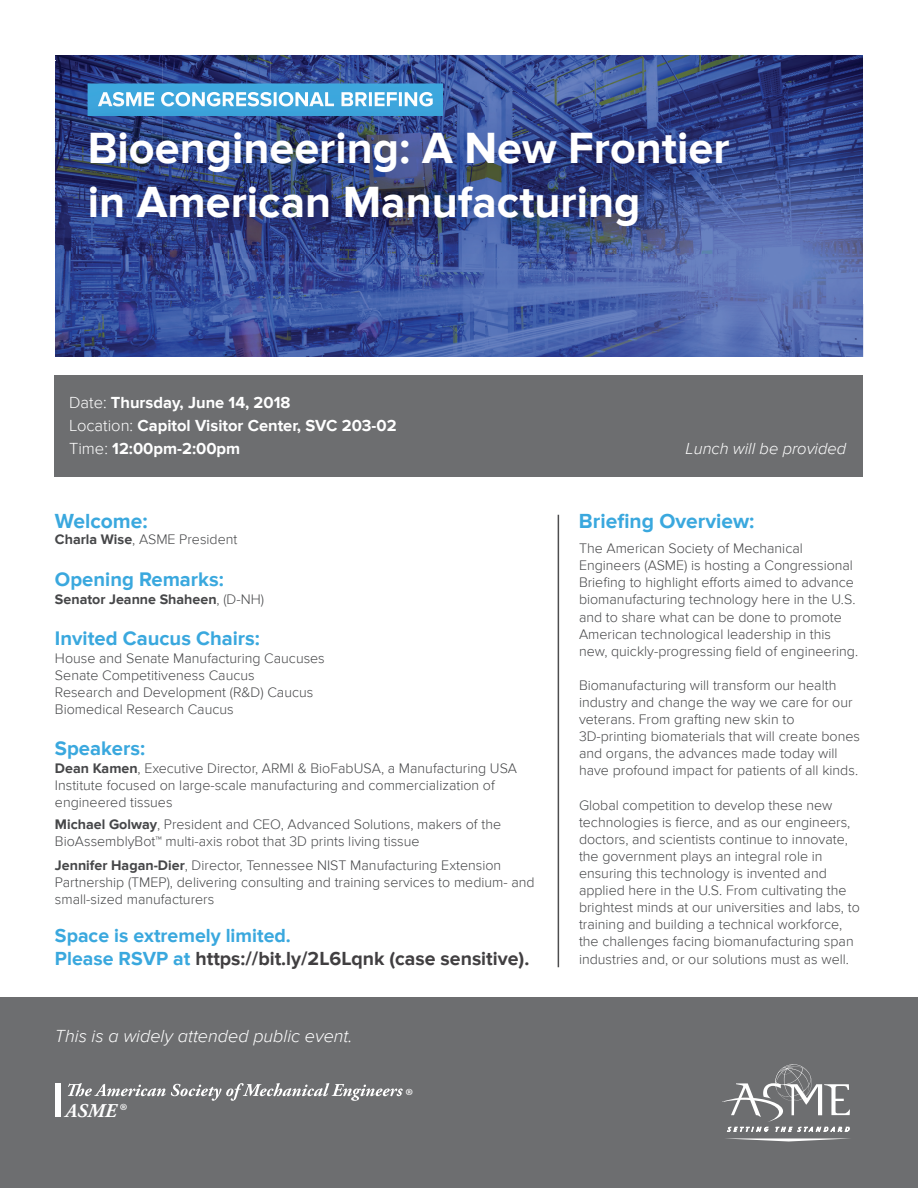
<style>
.page{position:relative;width:918px;height:1188px;background:#fff}
.page>*{position:absolute;margin:0;border:0;box-sizing:border-box;transform-origin:0 0}
.t1{font:700 45px/54px "Proxima Nova";color:#fff}
.t2{font:italic 700 22.5px "Adobe Garamond Pro";color:#fff}
.t3{font:700 21px "Proxima Nova";color:#3aa8de}
.t4{font:700 20.25px "Proxima Nova";color:#3aa8de}
.t5{font:700 19.5px/23.4px "Proxima Nova";color:#413f41}
.t6{font:italic 700 19.5px "Adobe Garamond Pro";color:#fff}
.t7{font:italic 300 18px "Proxima Nova";color:#fff}
.t8{font:700 16.5px/23.4px "Proxima Nova";color:#fff}
.t9{font:italic 300 16.5px "Proxima Nova";color:#fff}
.t10{font:300 14.25px/17.1px "Proxima Nova";color:#464749}
.t11{font:700 14.25px "Proxima Nova";color:#464749}
.s1{font-weight:300}
.s2{font-weight:700}
.s3{color:#3aa8de}
.s4{font-size:22.5px}
</style>
<div class="page">
<img style="left:55px;top:56px;width:808px;height:301px">
<div style="left:55px;top:375px;width:808px;height:102px;background:#6d6e70"></div>
<hr style="left:558px;top:515px;width:1px;height:452px;background:#4d4d4f">
<div style="left:0;top:998px;width:918px;height:190px;background:#6d6e70"></div>
<svg style="left:68px;top:1083px;width:335px;height:18px"></svg>
<div style="left:56px;top:1084px;width:5px;height:33px;background:#fff"></div>
<svg style="left:722px;top:1064px;width:128px;height:77px"></svg>
<img style="left:55px;top:61px;width:1px;height:242px">
<div style="left:88px;top:84px;width:355px;height:32px;background:#3da5dc"></div>
<img style="left:98px;top:92px;width:335px;height:14px">
<h1 class="t1" style="left:88px;top:122px;width:643px">Bioengineering: A New Frontier in American Manufacturing</h1>
<p class="t8" style="left:69px;top:391px;width:329px"><span class="s1">Date:</span> Thursday, June 14, 2018<br><span class="s1">Location:</span> Capitol Visitor Center, SVC 203-02<br><span class="s1">Time:</span> 12:00pm-2:00pm</p>
<p class="t9" style="left:686px;top:440px;width:162px">Lunch will be provided</p>
<h3 class="t3" style="left:55px;top:509px;width:94px">Welcome:</h3>
<h3 class="t3" style="left:579px;top:509px;width:177px">Briefing Overview:</h3>
<p class="t10" style="left:55px;top:531px;width:184px"><span class="s2">Charla Wise</span>, ASME President</p>
<h3 class="t4" style="left:55px;top:568px;width:170px">Opening Remarks:</h3>
<p class="t11" style="left:55px;top:591px;width:210px">Senator Jeanne Shaheen<span class="s1">, (D-NH)</span></p>
<h3 class="t4" style="left:55px;top:626px;width:206px">Invited Caucus Chairs:</h3>
<p class="t10" style="left:55px;top:650px;width:271px">House and Senate Manufacturing Caucuses Senate Competitiveness Caucus<br>Research and Development (R&amp;D) Caucus Biomedical Research Caucus</p>
<h3 class="t4" style="left:55px;top:736px;width:92px">Speakers:</h3>
<p class="t10" style="left:55px;top:760px;width:464px"><span class="s2">Dean Kamen</span>, Executive Director, ARMI &amp; BioFabUSA, a Manufacturing USA<br>Institute focused on large-scale manufacturing and commercialization of engineered tissues</p>
<p class="t10" style="left:55px;top:816px;width:448px"><span class="s2">Michael Golway</span>, President and CEO, Advanced Solutions, makers of the<br>BioAssemblyBot™ multi-axis robot that 3D prints living tissue</p>
<p class="t10" style="left:55px;top:857px;width:481px"><span class="s2">Jennifer Hagan-Dier</span>, Director, Tennessee NIST Manufacturing Extension<br>Partnership (TMEP), delivering consulting and training services to medium- and small-sized manufacturers</p>
<h3 class="t5" style="left:55px;top:924px;width:476px"><span class="s3">Space is extremely limited.<br>Please RSVP at</span> https://bit.ly/2L6Lqnk (case sensitive).</h3>
<p class="t7" style="left:55px;top:1026px;width:299px">This is a widely attended public event.</p>
<h3 class="t6" style="left:65px;top:1100px;width:60px">ASME<span class="s4">®</span></h3>
<h2 class="t2" style="left:402px;top:1084px;width:9px">®</h2>
<p class="t10" style="left:579px;top:540px;width:281px">The American Society of Mechanical Engineers (ASME) is hosting a Congressional Briefing to highlight efforts aimed to advance biomanufacturing technology here in the U.S. and to share what can be done to promote American technological leadership in this new, quickly-progressing field of engineering.</p>
<p class="t10" style="left:579px;top:677px;width:283px">Biomanufacturing will transform our health industry and change the way we care for our veterans. From grafting new skin to 3D-printing biomaterials that will create bones and organs, the advances made today will have profound impact for patients of all kinds.</p>
<p class="t10" style="left:579px;top:797px;width:282px">Global competition to develop these new technologies is fierce, and as our engineers, doctors, and scientists continue to innovate, the government plays an integral role in ensuring this technology is invented and applied here in the U.S. From cultivating the brightest minds at our universities and labs, to training and building a technical workforce, the challenges facing biomanufacturing span industries and, or our solutions must as well.</p>
</div>
